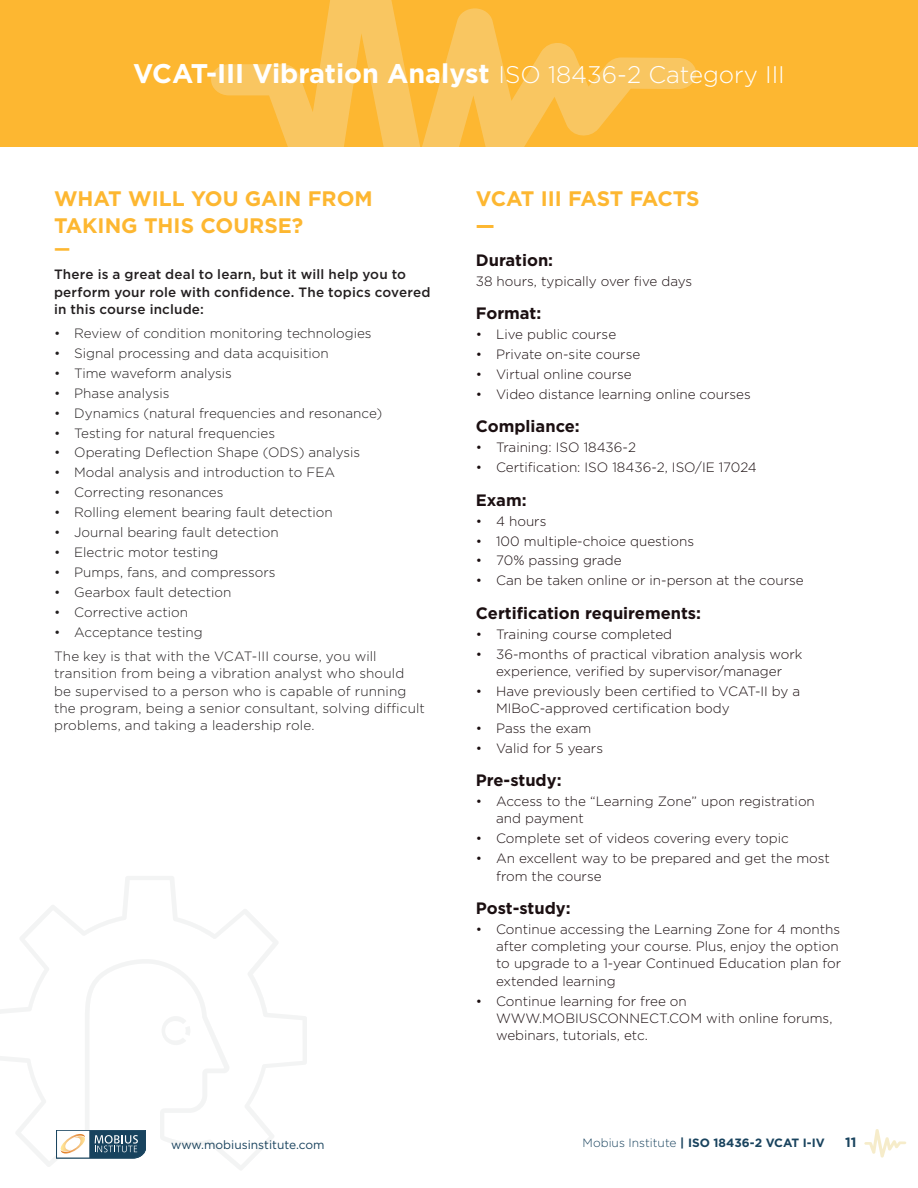
<style>
.page{position:relative;width:918px;height:1188px;background:#fff}
.page>*{position:absolute;margin:0;border:0;box-sizing:border-box;transform-origin:0 0}
.t1{font:700 27px "Gotham";color:#fff}
.t2{font:700 21px/27px "Gotham";color:#fdb731}
.t3{font:700 18px "Gotham";color:#fdb731}
.t4{font:700 16.5px "Gotham";color:#1b0f11}
.t5{font:300 13.5px/17.2px "Gotham";color:#1b0f11}
.t6{font:300 13.5px/17.2px "Gotham";color:#231f20}
.t7{font:500 13.5px/17.2px "Gotham";letter-spacing:.01em;color:#231f20}
.t8{font:700 13.5px "Gotham";color:#19435e}
.t9{font:700 12px "Gotham";color:#19435e}
.t10{font:12px "Gotham";color:#19435e}
.s1{font-weight:300;font-size:24px}
.s2{font-weight:300}
</style>
<div class="page">
<svg style="left:864px;top:1129px;width:42px;height:29px"></svg>
<div style="left:0;top:0;width:918px;height:148px;background:#fdb731"></div>
<svg style="left:211px;top:0;width:485px;height:148px"></svg>
<svg style="left:0;top:876px;width:307px;height:294px"></svg>
<svg style="left:162px;top:1016px;width:28px;height:29px"></svg>
<svg style="left:56px;top:1130px;width:90px;height:28px"></svg>
<p class="t1" style="left:133px;top:56px;width:653px">VCAT-III Vibration Analyst <span class="s1">ISO 18436-2 Category III</span></p>
<p class="t2" style="left:54px;top:185px;width:320px">WHAT WILL YOU GAIN FROM<br>TAKING THIS COURSE?</p>
<p class="t3" style="left:54px;top:237px;width:18px">—</p>
<p class="t7" style="left:54px;top:266px;width:378px">There is a great deal to learn, but it will help you to perform your role with confidence. The topics covered in this course include:</p>
<p class="t6" style="left:54px;top:324px;width:319px">• Review of condition monitoring technologies</p>
<p class="t6" style="left:54px;top:344px;width:276px">• Signal processing and data acquisition</p>
<p class="t6" style="left:54px;top:364px;width:180px">• Time waveform analysis</p>
<p class="t6" style="left:54px;top:384px;width:117px">• Phase analysis</p>
<p class="t6" style="left:54px;top:404px;width:330px">• Dynamics (natural frequencies and resonance)</p>
<p class="t6" style="left:54px;top:424px;width:223px">• Testing for natural frequencies</p>
<p class="t6" style="left:54px;top:444px;width:308px">• Operating Deflection Shape (ODS) analysis</p>
<p class="t6" style="left:54px;top:464px;width:283px">• Modal analysis and introduction to FEA</p>
<p class="t6" style="left:54px;top:484px;width:171px">• Correcting resonances</p>
<p class="t6" style="left:54px;top:504px;width:280px">• Rolling element bearing fault detection</p>
<p class="t6" style="left:54px;top:524px;width:226px">• Journal bearing fault detection</p>
<p class="t6" style="left:54px;top:543px;width:166px">• Electric motor testing</p>
<p class="t6" style="left:54px;top:563px;width:223px">• Pumps, fans, and compressors</p>
<p class="t6" style="left:54px;top:583px;width:179px">• Gearbox fault detection</p>
<p class="t6" style="left:54px;top:603px;width:136px">• Corrective action</p>
<p class="t6" style="left:54px;top:623px;width:150px">• Acceptance testing</p>
<p class="t6" style="left:54px;top:647px;width:372px">The key is that with the VCAT-III course, you will transition from being a vibration analyst who should<br>be supervised to a person who is capable of running the program, being a senior consultant, solving difficult problems, and taking a leadership role.</p>
<p class="t2" style="left:476px;top:185px;width:225px">VCAT III FAST FACTS</p>
<p class="t2" style="left:476px;top:212px;width:20px">—</p>
<p class="t4" style="left:476px;top:249px;width:79px">Duration:</p>
<p class="t5" style="left:476px;top:272px;width:218px">38 hours, typically over five days</p>
<p class="t4" style="left:476px;top:303px;width:67px">Format:</p>
<p class="t5" style="left:476px;top:326px;width:142px">• Live public course</p>
<p class="t5" style="left:476px;top:345px;width:166px">• Private on-site course</p>
<p class="t5" style="left:476px;top:365px;width:157px">• Virtual online course</p>
<p class="t5" style="left:476px;top:385px;width:276px">• Video distance learning online courses</p>
<p class="t4" style="left:476px;top:416px;width:105px">Compliance:</p>
<p class="t5" style="left:476px;top:439px;width:162px">• Training: ISO 18436-2</p>
<p class="t5" style="left:476px;top:459px;width:283px">• Certification: ISO 18436-2, ISO/IE 17024</p>
<p class="t4" style="left:476px;top:489px;width:52px">Exam:</p>
<p class="t5" style="left:476px;top:512px;width:72px">• 4 hours</p>
<p class="t5" style="left:476px;top:532px;width:220px">• 100 multiple-choice questions</p>
<p class="t5" style="left:476px;top:552px;width:147px">• 70% passing grade</p>
<p class="t5" style="left:476px;top:572px;width:329px">• Can be taken online or in-person at the course</p>
<p class="t4" style="left:476px;top:602px;width:227px">Certification requirements:</p>
<p class="t5" style="left:476px;top:625px;width:198px">• Training course completed</p>
<p class="t5" style="left:476px;top:645px;width:328px;text-align:center">• 36-months of practical vibration analysis work experience, verified by supervisor/manager</p>
<p class="t5" style="left:496px;top:682px;width:306px;text-indent:-20px">• Have previously been certified to VCAT-II by a<br>MIBoC-approved certification body</p>
<p class="t5" style="left:476px;top:719px;width:117px">• Pass the exam</p>
<p class="t5" style="left:476px;top:739px;width:129px">• Valid for 5 years</p>
<p class="t4" style="left:476px;top:770px;width:87px">Pre-study:</p>
<p class="t5" style="left:496px;top:792px;width:320px;text-indent:-20px">• Access to the “Learning Zone” upon registration and payment</p>
<p class="t5" style="left:476px;top:830px;width:315px">• Complete set of videos covering every topic</p>
<p class="t5" style="left:496px;top:850px;width:335px;text-indent:-20px">• An excellent way to be prepared and get the most from the course</p>
<p class="t4" style="left:476px;top:897px;width:96px">Post-study:</p>
<p class="t5" style="left:496px;top:920px;width:347px;text-indent:-20px">• Continue accessing the Learning Zone for 4 months after completing your course. Plus, enjoy the option to upgrade to a 1-year Continued Education plan for extended learning</p>
<p class="t5" style="left:496px;top:992px;width:338px;text-indent:-20px">• Continue learning for free on<br>WWW.MOBIUSCONNECT.COM with online forums, webinars, tutorials, etc.</p>
<p class="t10" style="left:171px;top:1137px;width:155px">www.mobiusinstitute.com</p>
<p class="t9" style="left:583px;top:1135px;width:244px"><span class="s2">Mobius Institute</span> | ISO 18436-2 VCAT I-IV</p>
<p class="t8" style="left:845px;top:1133px;width:13px">11</p>
</div>
